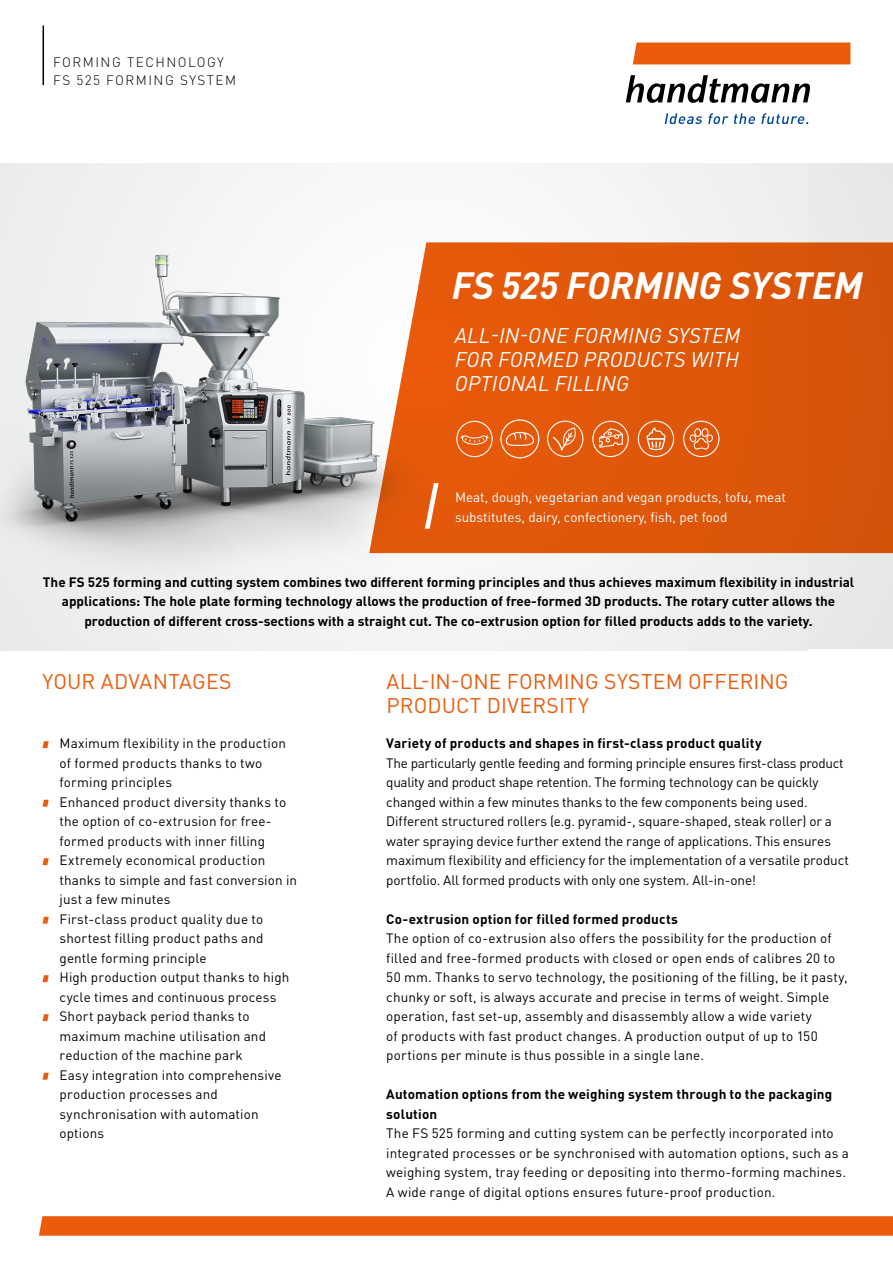
<style>
.page{position:relative;width:893px;height:1263px;background:#fff}
.page>*{position:absolute;margin:0;border:0;box-sizing:border-box;transform-origin:0 0}
.t1{font:italic 700 37.5px "DIN Pro";color:#fff}
.t2{font:21px/24px "DIN Pro";letter-spacing:.005em;color:#ea5b0b}
.t3{font:italic 21px/24px "DIN Pro";letter-spacing:.01em;color:#fff;text-align:justify}
.t4{font:13.5px/19.5px "DIN Pro";letter-spacing:.01em;color:#000}
.t5{font:700 13.5px/19.5px "DIN Pro";color:#000}
.t6{font:13.5px/19.5px "DIN Pro";letter-spacing:-.01em;color:#000}
.t7{font:13.5px/19.5px "DIN Pro";color:#fff}
.t8{font:300 13.5px/18px "DIN Pro";letter-spacing:.11em;color:#000}
</style>
<div class="page">
<div style="left:0;top:163px;width:893px;height:485px;background:#e7e9e8"></div>
<div style="left:0;top:163px;width:808px;height:488px;background:#f1f3f2"></div>
<img style="left:0;top:254px;width:535px;height:309px">
<hr style="left:43px;top:26px;width:1px;height:59px;background:#000">
<svg style="left:369px;top:242px;width:524px;height:311px;background:#e06018"></svg>
<svg style="left:500px;top:419px;width:39px;height:39px;background:#e8722f"></svg>
<svg style="left:592px;top:421px;width:37px;height:36px"></svg>
<svg style="left:638px;top:421px;width:36px;height:36px"></svg>
<svg style="left:683px;top:421px;width:36px;height:36px"></svg>
<svg style="left:547px;top:421px;width:36px;height:36px"></svg>
<svg style="left:456px;top:421px;width:37px;height:36px"></svg>
<svg style="left:39px;top:1216px;width:854px;height:20px;background:#ea5f11"></svg>
<svg style="left:425px;top:483px;width:14px;height:46px"></svg>
<div style="left:633px;top:43px;width:217px;height:21px;background:#ea5b0b"></div>
<svg style="left:626px;top:75px;width:184px;height:28px"></svg>
<svg style="left:665px;top:113px;width:37px;height:11px"></svg>
<svg style="left:708px;top:113px;width:47px;height:11px"></svg>
<svg style="left:761px;top:113px;width:47px;height:11px"></svg>
<svg style="left:43px;top:741px;width:6px;height:7px"></svg>
<svg style="left:43px;top:800px;width:6px;height:7px"></svg>
<svg style="left:43px;top:858px;width:6px;height:7px"></svg>
<svg style="left:43px;top:917px;width:6px;height:7px"></svg>
<svg style="left:43px;top:975px;width:6px;height:7px"></svg>
<svg style="left:43px;top:1014px;width:6px;height:7px"></svg>
<svg style="left:43px;top:1073px;width:6px;height:7px"></svg>
<p class="t8" style="left:53px;top:52px;width:184px">FORMING TECHNOLOGY<br>FS 525 FORMING SYSTEM</p>
<h1 class="t1" style="left:452px;top:255px;width:412px">FS 525 FORMING SYSTEM</h1>
<h2 class="t3" style="left:455px;top:322px;width:287px">ALL-IN-ONE FORMING SYSTEM FOR FORMED PRODUCTS WITH OPTIONAL FILLING</h2>
<p class="t7" style="left:455px;top:486px;width:332px">Meat, dough, vegetarian and vegan products, tofu, meat substitutes, dairy, confectionery, fish, pet food</p>
<p class="t5" style="left:43px;top:570px;width:813px;text-align:center">The FS 525 forming and cutting system combines two different forming principles and thus achieves maximum flexibility in industrial applications: The hole plate forming technology allows the production of free-formed 3D products. The rotary cutter allows the production of different cross-sections with a straight cut. The co-extrusion option for filled products adds to the variety.</p>
<h2 class="t2" style="left:43px;top:668px;width:190px">YOUR ADVANTAGES</h2>
<h2 class="t2" style="left:386px;top:668px;width:404px">ALL-IN-ONE FORMING SYSTEM OFFERING<br>PRODUCT DIVERSITY</h2>
<p class="t4" style="left:60px;top:732px;width:239px">Maximum flexibility in the production of formed products thanks to two forming principles<br>Enhanced product diversity thanks to the option of co-extrusion for free&shy;formed products with inner filling<br>Extremely economical production thanks to simple and fast conversion in just a few minutes<br>First-class product quality due to shortest filling product paths and gentle forming principle<br>High production output thanks to high cycle times and continuous process<br>Short payback period thanks to maximum machine utilisation and reduction of the machine park<br>Easy integration into comprehensive production processes and synchronisation with automation options</p>
<p class="t5" style="left:386px;top:732px;width:377px">Variety of products and shapes in first-class product quality</p>
<p class="t6" style="left:386px;top:752px;width:464px">The particularly gentle feeding and forming principle ensures first-class product quality and product shape retention. The forming technology can be quickly changed within a few minutes thanks to the few components being used.<br>Different structured rollers (e.g. pyramid-, square-shaped, steak roller) or a water spraying device further extend the range of applications. This ensures maximum flexibility and efficiency for the implementation of a versatile product portfolio. All formed products with only one system. All-in-one!</p>
<p class="t5" style="left:386px;top:907px;width:293px">Co-extrusion option for filled formed products</p>
<p class="t4" style="left:386px;top:927px;width:463px">The option of co-extrusion also offers the possibility for the production of filled and free-formed products with closed or open ends of calibres 20 to 50 mm. Thanks to servo technology, the positioning of the filling, be it pasty, chunky or soft, is always accurate and precise in terms of weight. Simple operation, fast set-up, assembly and disassembly allow a wide variety<br>of products with fast product changes. A production output of up to 150 portions per minute is thus possible in a single lane.</p>
<p class="t5" style="left:386px;top:1083px;width:448px">Automation options from the weighing system through to the packaging solution</p>
<p class="t4" style="left:386px;top:1122px;width:464px">The FS 525 forming and cutting system can be perfectly incorporated into integrated processes or be synchronised with automation options, such as a weighing system, tray feeding or depositing into thermo-forming machines.<br>A wide range of digital options ensures future-proof production.</p>
</div>
